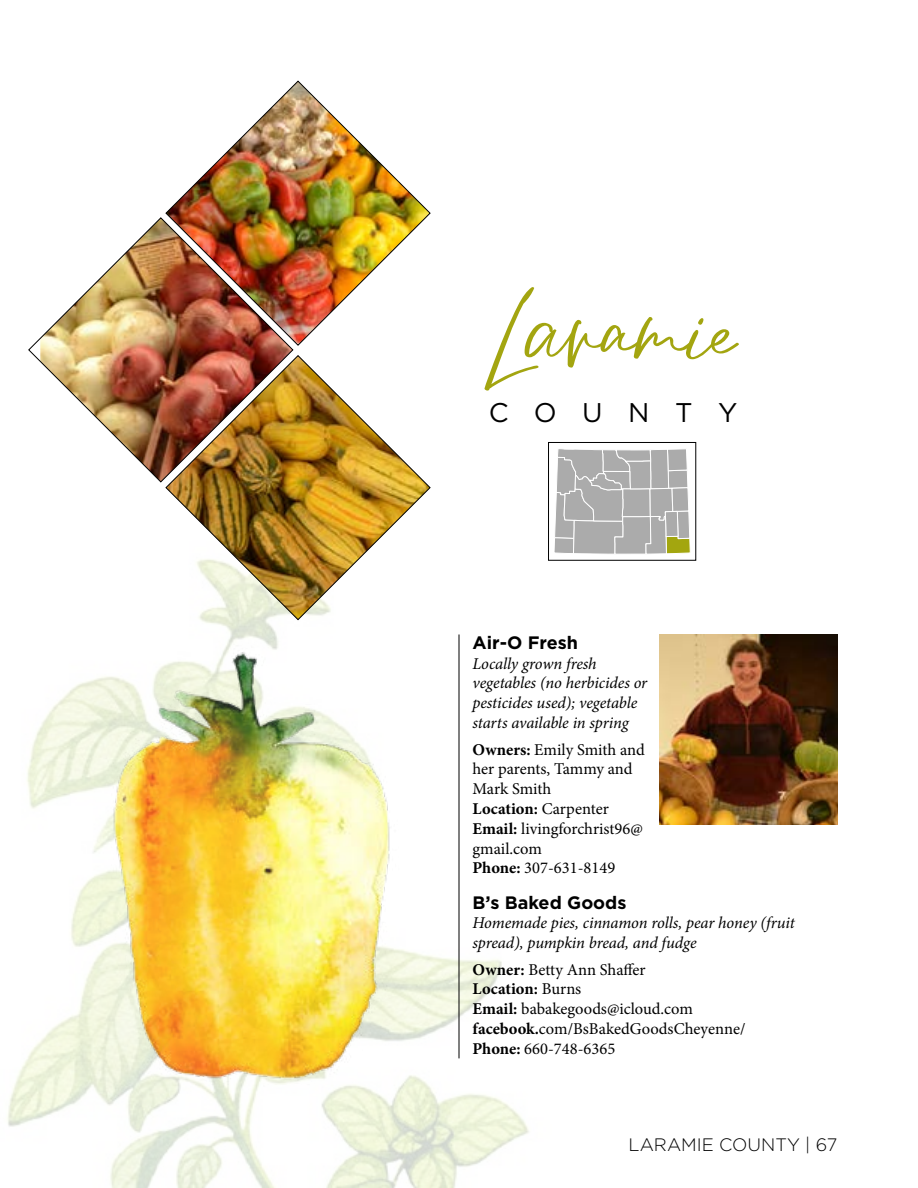
<style>
.page{position:relative;width:918px;height:1188px;background:#fff}
.page>*{position:absolute;margin:0;border:0;box-sizing:border-box;transform-origin:0 0}
.county{font:105px "Strings";color:#a3a510}
.t1{font:27px "Gotham";letter-spacing:.95em;color:#000}
.name{font:700 18px "Gotham";color:#000}
.t2{font:300 18px "Gotham";color:#000}
.info{font:16.5px/19.8px "Minion Pro";color:#000}
.description{font:italic 16.5px/19.8px "Minion Pro";letter-spacing:-.01em;color:#000}
.info-2{font:700 16.5px "Minion Pro";letter-spacing:.005em;color:#000}
.s1{font-weight:700}
.s2{font-weight:400}
</style>
<div class="page">
<img style="left:7px;top:482px;width:522px;height:706px">
<div style="left:548px;top:442px;width:148px;height:119px;background:#fff;border:1px solid #000"></div>
<svg style="left:553px;top:442px;width:138px;height:119px"></svg>
<img style="left:660px;top:634px;width:178px;height:190px">
<img style="left:28px;top:218px;width:265px;height:264px">
<img style="left:166px;top:81px;width:264px;height:265px">
<img style="left:166px;top:355px;width:264px;height:265px">
<img style="left:99px;top:607px;width:306px;height:526px">
<hr style="left:459px;top:634px;width:1px;height:424px;background:#000">
<p class="county" style="left:484px;top:271px;width:254px">Laramie</p>
<p class="t1" style="left:489px;top:395px;width:250px">COUNTY</p>
<p class="name" style="left:472px;top:631px;width:107px">Air-O Fresh</p>
<p class="description" style="left:472px;top:654px;width:176px">Locally grown fresh vegetables (no herbicides or pesticides used); vegetable starts available in spring</p>
<p class="info" style="left:472px;top:740px;width:174px"><span class="s1">Owners:</span> Emily Smith and her parents, Tammy and<br>Mark Smith</p>
<p class="info-2" style="left:472px;top:797px;width:138px">Location: <span class="s2">Carpenter</span></p>
<p class="info" style="left:472px;top:819px;width:172px"><span class="s1">Email:</span> livingforchrist96@ gmail.com</p>
<p class="info" style="left:472px;top:858px;width:144px"><span class="s1">Phone:</span> 307-631-8149</p>
<p class="name" style="left:472px;top:890px;width:155px">B’s Baked Goods</p>
<p class="description" style="left:472px;top:913px;width:324px">Homemade pies, cinnamon rolls, pear honey (fruit spread), pumpkin bread, and fudge</p>
<p class="info" style="left:472px;top:960px;width:175px"><span class="s1">Owner:</span> Betty Ann Shaffer</p>
<p class="info-2" style="left:472px;top:978px;width:110px">Location: <span class="s2">Burns</span></p>
<p class="info" style="left:472px;top:999px;width:222px"><span class="s1">Email:</span> babakegoods@icloud.com</p>
<p class="info" style="left:472px;top:1019px;width:275px"><span class="s1">facebook.</span>com/BsBakedGoodsCheyenne/</p>
<p class="info" style="left:472px;top:1039px;width:144px"><span class="s1">Phone:</span> 660-748-6365</p>
<p class="t2" style="left:629px;top:1133px;width:210px">LARAMIE COUNTY | 67</p>
</div>
